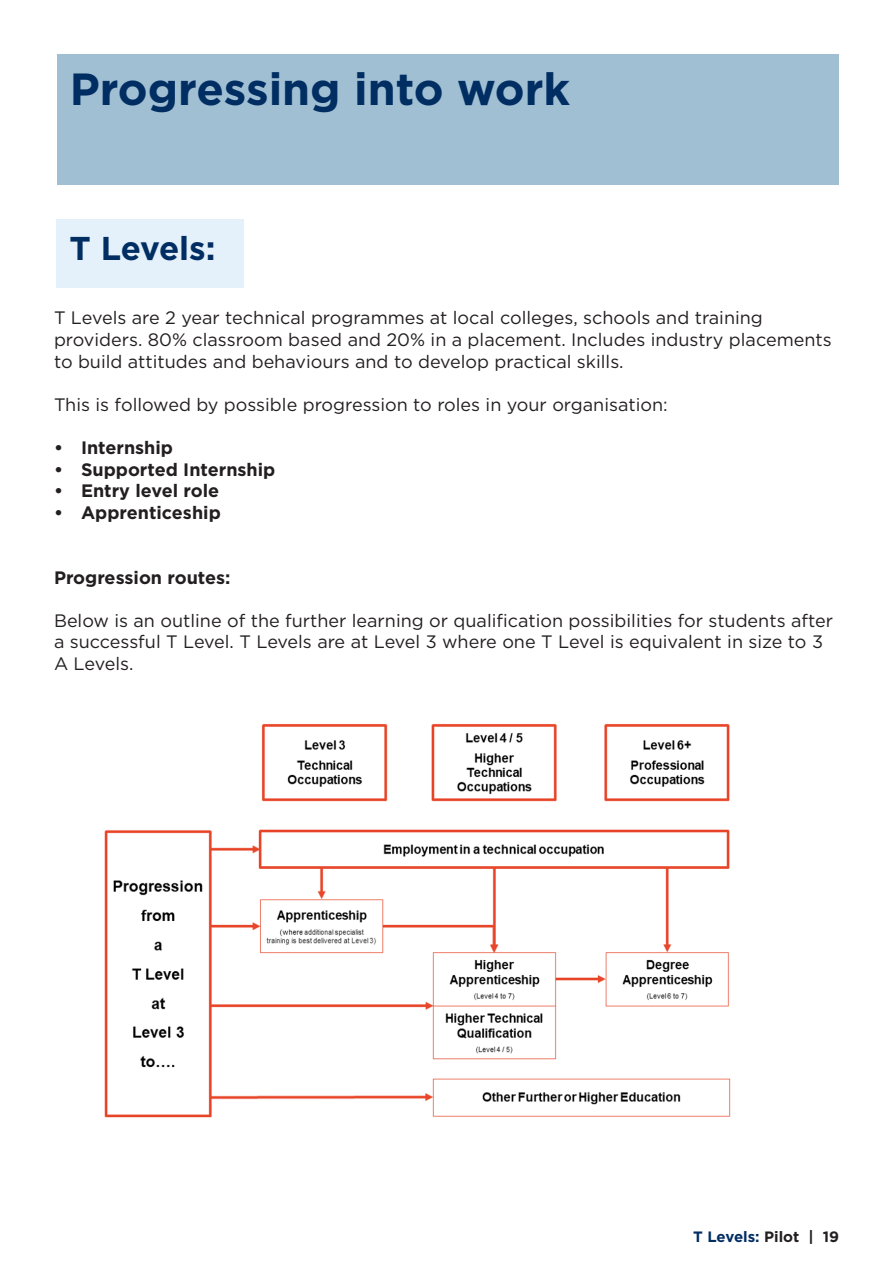
<style>
.page{position:relative;width:893px;height:1263px;background:#fff}
.page>*{position:absolute;margin:0;border:0;box-sizing:border-box;transform-origin:0 0}
.t1{font:700 45px "Gotham";color:#002d62}
.t2{font:700 33px "Gotham";letter-spacing:-.01em;color:#002d62}
.t3{font:18px/21.6px "Gotham";color:#231f20}
.t4{font:700 18px "Gotham";color:#231f20}
.t5{font:700 15px "Gotham";color:#002d62}
.s1{color:#231f20}
</style>
<div class="page">
<div style="left:57px;top:54px;width:782px;height:130px;background:#a1bfd3"></div>
<div style="left:57px;top:219px;width:187px;height:69px;background:#e4f1fa"></div>
<img style="left:104px;top:724px;width:627px;height:394px">
<p class="t1" style="left:70px;top:59px;width:502px">Progressing into work</p>
<p class="t2" style="left:69px;top:226px;width:148px">T Levels:</p>
<p class="t3" style="left:54px;top:307px;width:779px">T Levels are 2 year technical programmes at local colleges, schools and training providers. 80% classroom based and 20% in a placement. Includes industry placements to build attitudes and behaviours and to develop practical skills.</p>
<p class="t3" style="left:54px;top:393px;width:615px">This is followed by possible progression to roles in your organisation:</p>
<p class="t4" style="left:54px;top:436px;width:121px">• Internship</p>
<p class="t4" style="left:54px;top:457px;width:223px">• Supported Internship</p>
<p class="t4" style="left:54px;top:479px;width:167px">• Entry level role</p>
<p class="t4" style="left:54px;top:500px;width:168px">• Apprenticeship</p>
<p class="t4" style="left:54px;top:565px;width:178px">Progression routes:</p>
<p class="t3" style="left:54px;top:609px;width:780px">Below is an outline of the further learning or qualification possibilities for students after a successful T Level. T Levels are at Level 3 where one T Level is equivalent in size to 3<br>A Levels.</p>
<p class="t5" style="left:693px;top:1226px;width:147px">T Levels: <span class="s1">Pilot | 19</span></p>
</div>
